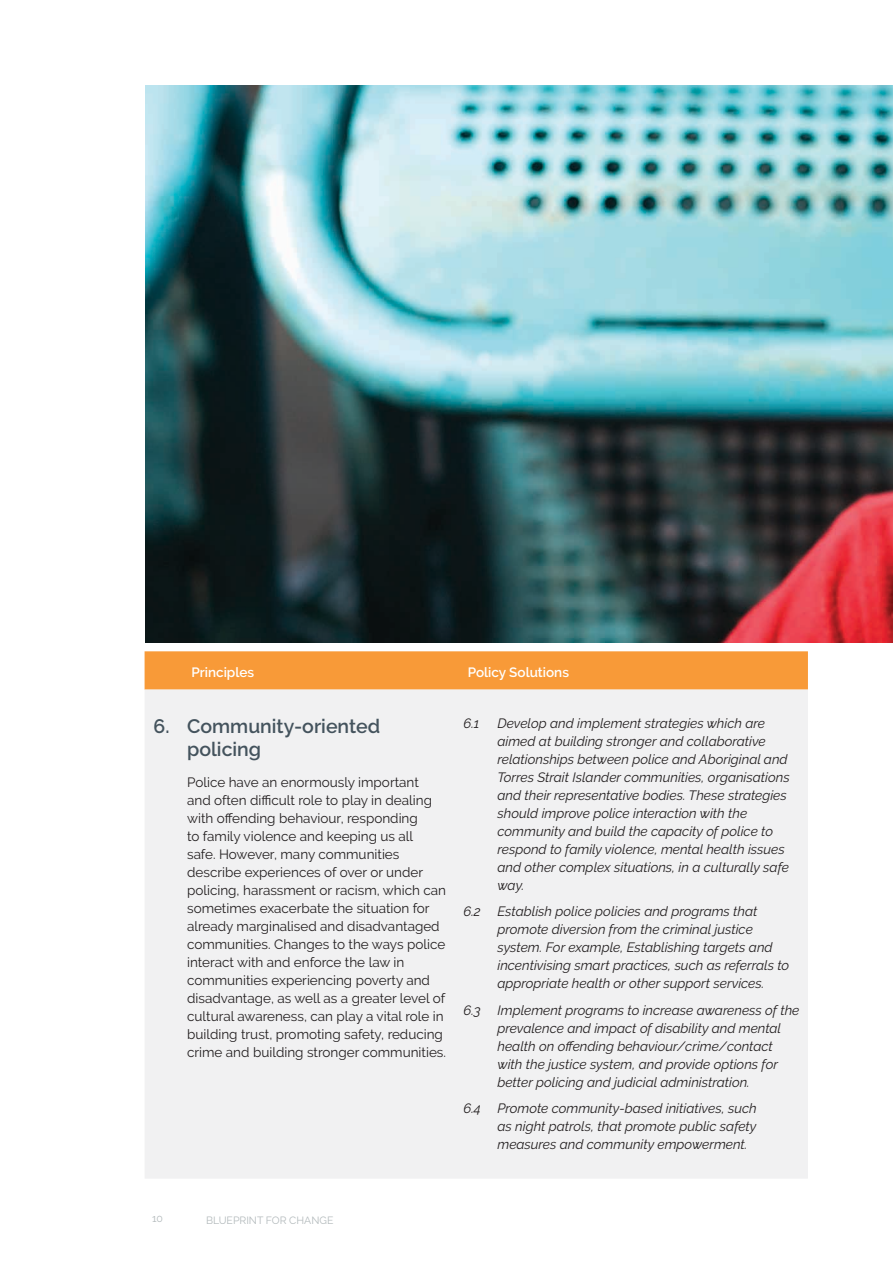
<style>
.page{position:relative;width:893px;height:1263px;background:#fff}
.page>*{position:absolute;margin:0;border:0;box-sizing:border-box;transform-origin:0 0}
.t1{font:600 19.5px/22.5px "Raleway";color:#44535d}
.t2{font:italic 13.5px/18px "Raleway";color:#231f20}
.t3{font:13.5px/18px "Raleway";color:#231f20}
.t4{font:600 13.5px "Raleway";color:#fff}
.t5{font:10.5px "Raleway";color:#b3babc}
</style>
<div class="page">
<div style="left:145px;top:651px;width:663px;height:39px;background:#f89a38"></div>
<div style="left:145px;top:690px;width:663px;height:488px;background:#f1f1f2"></div>
<img style="left:145px;top:85px;width:748px;height:557px">
<p class="t4" style="left:191px;top:664px;width:64px">Principles</p>
<p class="t4" style="left:468px;top:664px;width:103px">Policy Solutions</p>
<h1 class="t1" style="left:187px;top:715px;width:195px;text-indent:-34px">6. Community-oriented policing</h1>
<p class="t3" style="left:187px;top:773px;width:260px">Police have an enormously important<br>and often difficult role to play in dealing with offending behaviour, responding<br>to family violence and keeping us all<br>safe. However, many communities describe experiences of over or under policing, harassment or racism, which can sometimes exacerbate the situation for already marginalised and disadvantaged communities. Changes to the ways police interact with and enforce the law in communities experiencing poverty and disadvantage, as well as a greater level of cultural awareness, can play a vital role in building trust, promoting safety, reducing crime and building stronger communities.</p>
<p class="t2" style="left:463px;top:714px;width:18px">6.1</p>
<p class="t2" style="left:497px;top:714px;width:294px">Develop and implement strategies which are aimed at building stronger and collaborative relationships between police and Aboriginal and Torres Strait Islander communities, organisations and their representative bodies. These strategies should improve police interaction with the community and build the capacity of police to respond to family violence, mental health issues and other complex situations, in a culturally safe way.</p>
<p class="t2" style="left:497px;top:902px;width:293px;text-indent:-34px">6.2 Establish police policies and programs that promote diversion from the criminal justice system. For example, Establishing targets and incentivising smart practices, such as referrals to appropriate health or other support services.</p>
<p class="t2" style="left:497px;top:1001px;width:303px;text-indent:-34px">6.3 Implement programs to increase awareness of the prevalence and impact of disability and mental health on offending behaviour/crime/contact with the justice system, and provide options for better policing and judicial administration.</p>
<p class="t2" style="left:497px;top:1099px;width:261px;text-align:justify;text-indent:-34px">6.4 Promote community-based initiatives, such as night patrols, that promote public safety measures and community empowerment.</p>
<p class="t5" style="left:152px;top:1213px;width:12px">10</p>
<p class="t5" style="left:206px;top:1214px;width:129px">BLUEPRINT FOR CHANGE</p>
</div>
